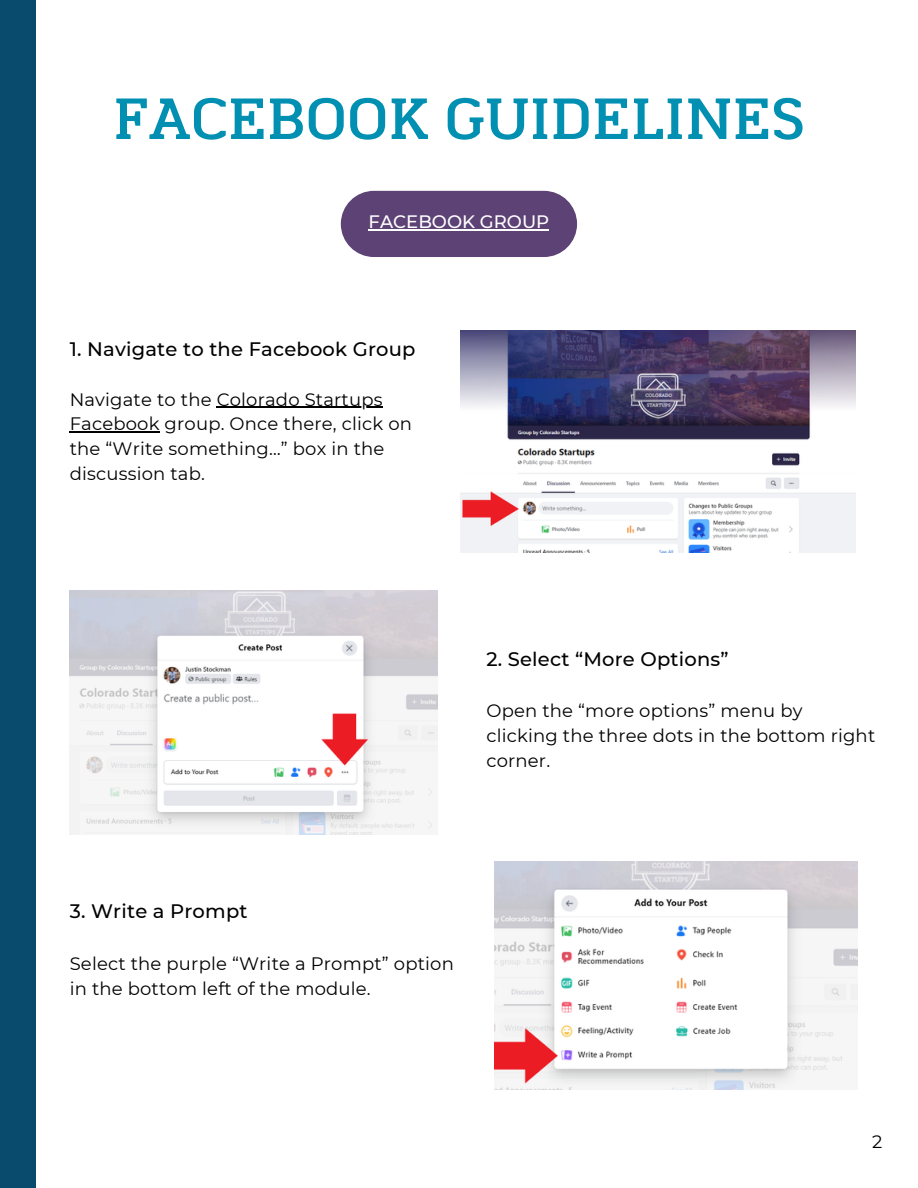
<style>
.page{position:relative;width:918px;height:1188px;background:#fff}
.page>*{position:absolute;margin:0;border:0;box-sizing:border-box;transform-origin:0 0}
.t1{font:56.25px "RTL Jannah Medium";color:#0190b2}
.t2{font:500 19.5px "Montserrat";letter-spacing:.01em;color:#000}
.t3{font:18px/24.8px "Montserrat";letter-spacing:.01em;color:#000}
.t4{font:500 18px "Montserrat";color:#fffefe}
</style>
<div class="page">
<div style="left:0;top:0;width:36px;height:1188px;background:#084b6d"></div>
<div style="left:341px;top:191px;width:236px;height:66px;background:#5d4276;border-radius:33px"></div>
<img style="left:461px;top:330px;width:395px;height:223px">
<img style="left:70px;top:590px;width:368px;height:245px">
<img style="left:494px;top:862px;width:364px;height:228px">
<hr style="left:217px;top:407px;width:166px;height:1px;background:#000">
<hr style="left:70px;top:431px;width:90px;height:2px;background:#000">
<hr style="left:369px;top:230px;width:180px;height:1px;background:#fffefe">
<p class="t1" style="left:113px;top:83px;width:693px">FACEBOOK GUIDELINES</p>
<p class="t4" style="left:369px;top:211px;width:182px">FACEBOOK GROUP</p>
<p class="t2" style="left:70px;top:337px;width:347px">1. Navigate to the Facebook Group</p>
<p class="t3" style="left:70px;top:387px;width:344px">Navigate to the Colorado Startups<br>Facebook group. Once there, click on the “Write something…” box in the discussion tab.</p>
<p class="t2" style="left:486px;top:647px;width:244px">2. Select “More Options”</p>
<p class="t3" style="left:486px;top:699px;width:390px">Open the “more options” menu by clicking the three dots in the bottom right corner.</p>
<p class="t2" style="left:70px;top:899px;width:179px">3. Write a Prompt</p>
<p class="t3" style="left:70px;top:951px;width:386px">Select the purple “Write a Prompt” option in the bottom left of the module.</p>
<p class="t3" style="left:872px;top:1130px;width:12px">2</p>
</div>
